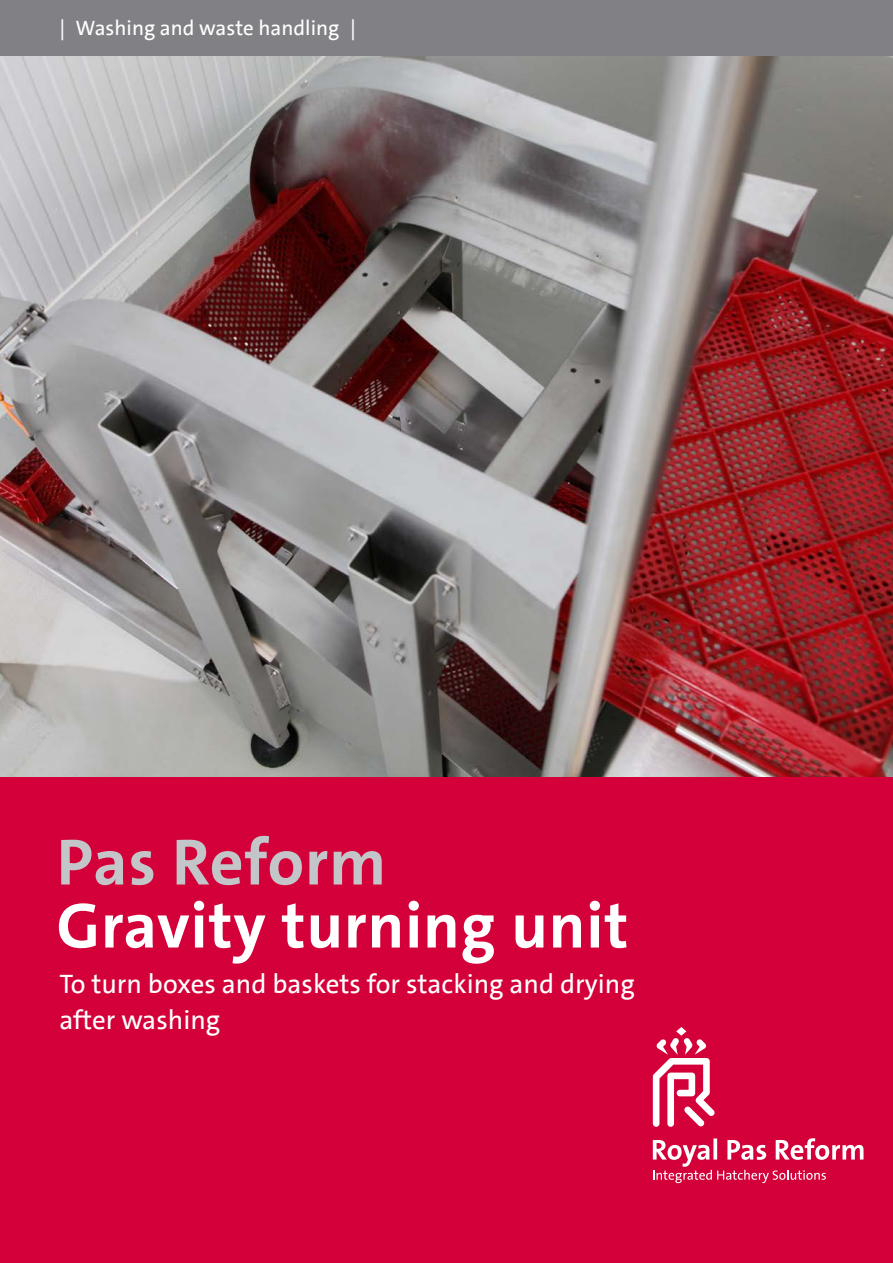
<style>
.page{position:relative;width:893px;height:1263px;background:#fff}
.page>*{position:absolute;margin:0;border:0;box-sizing:border-box;transform-origin:0 0}
.t1{font:700 66px "The Sans LT";letter-spacing:.01em;color:#c3c5c8}
.t2{font:700 64.5px "The Sans LT";letter-spacing:.01em;color:#fff}
.t3{font:27px/36px "The Sans LT";color:#fff}
.t4{font:21px "The Sans LT";color:#fff}
</style>
<div class="page">
<div style="left:0;top:776px;width:893px;height:487px;background:#d30039"></div>
<svg style="left:653px;top:1027px;width:210px;height:156px"></svg>
<img style="left:0;top:55px;width:893px;height:721px">
<div style="left:0;top:0;width:893px;height:55px;background:#818084"></div>
<p class="t4" style="left:60px;top:5px;width:279px">| Sbis molut lam ra ium quid |</p>
<p class="t4" style="left:60px;top:14px;width:298px">| Washing and waste handling |</p>
<h1 class="t1" style="left:57px;top:820px;width:331px">Pas Reform</h1>
<h2 class="t2" style="left:57px;top:884px;width:573px">Gravity turning unit</h2>
<p class="t3" style="left:60px;top:965px;width:577px">To turn boxes and baskets for stacking and drying after washing</p>
</div>
